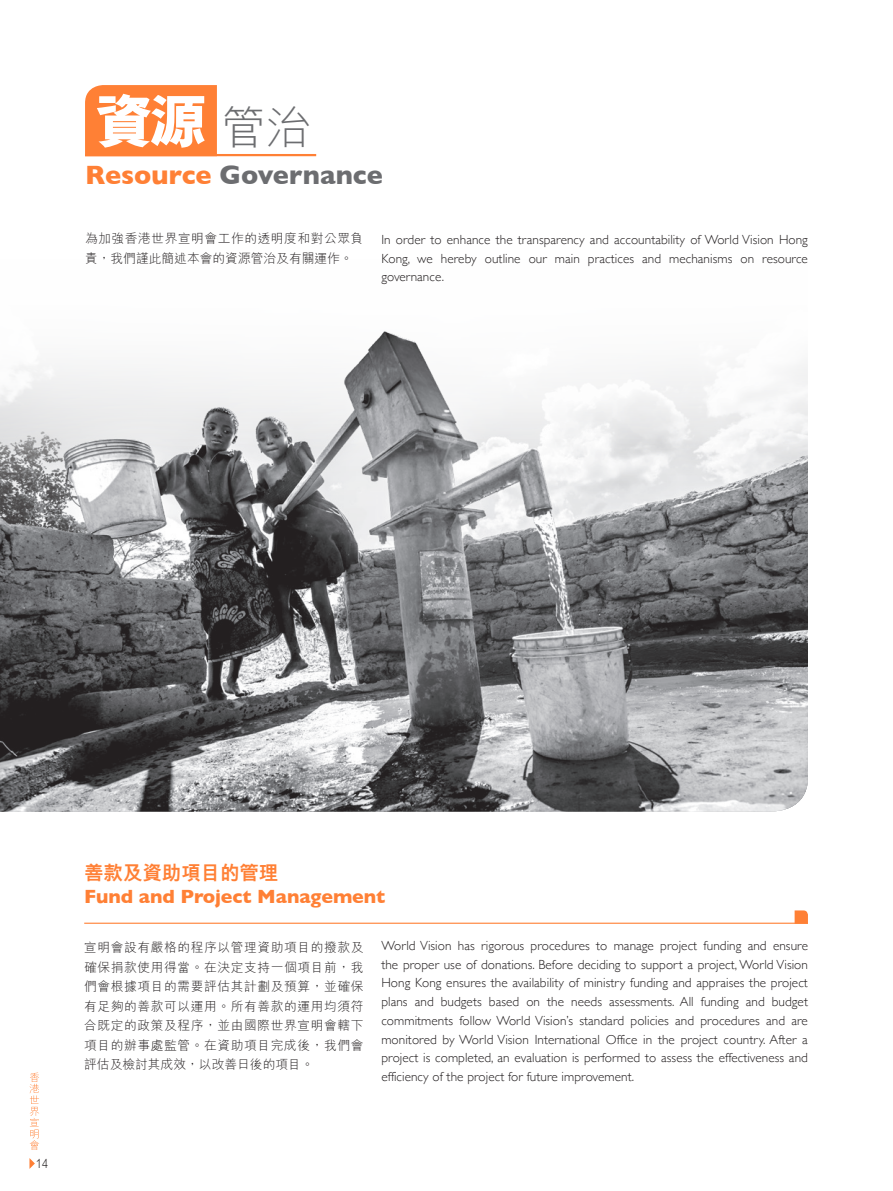
<style>
.page{position:relative;width:893px;height:1191px;background:#fff}
.page>*{position:absolute;margin:0;border:0;box-sizing:border-box;transform-origin:0 0}
.t1{font:800 60px "M Hei HK";color:#fff}
.t2{font:300 45px "M Hei HK";color:#6c6d70}
.t3{font:700 27px "Gill Sans";color:#6c6d70}
.t4{font:700 19.5px "Gill Sans";letter-spacing:-.005em;color:#ff8035}
.t5{font:800 19.5px "M Hei HK";letter-spacing:-.005em;color:#ff8035}
.t6{font:300 13.2px/18.8px "Gill Sans";letter-spacing:.005em;color:#231f20;text-align:justify}
.t7{font:300 12.75px/19.5px "M Hei HK";letter-spacing:.04em;color:#231f20}
.t8{font:300 12.75px "M Hei HK";letter-spacing:.04em;color:#231f20;scale:.85 1}
.s1{color:#ff8035}
</style>
<div class="page">
<img style="left:0;top:487px;width:808px;height:324px">
<svg style="left:0;top:331px;width:808px;height:156px;fill:#f1f1f2"></svg>
<div style="left:85px;top:85px;width:132px;height:71px;background:#ff8035"></div>
<hr style="left:86px;top:154px;width:229px;height:2px;background:#ff8035">
<svg style="left:795px;top:910px;width:13px;height:12px"></svg>
<hr style="left:84px;top:922px;width:724px;height:1px;background:#ff8035">
<svg style="left:29px;top:1158px;width:6px;height:10px"></svg>
<svg style="left:30px;top:1072px;width:9px;height:78px"></svg>
<h1 class="t1" style="left:94px;top:91px;width:115px">資源</h1>
<h2 class="t2" style="left:221px;top:105px;width:91px">管治</h2>
<h3 class="t3" style="left:85px;top:153px;width:299px"><span class="s1">Resource</span> Governance</h3>
<p class="t7" style="left:85px;top:229px;width:280px">為加強香港世界宣明會工作的透明度和對公眾負責，我們謹此簡述本會的資源管治及有關運作。</p>
<p class="t6" style="left:381px;top:229px;width:428px">In order to enhance the transparency and accountability of World Vision Hong Kong, we hereby outline our main practices and mechanisms on resource governance.</p>
<p class="t8" style="left:36px;top:1157px;width:16px">14</p>
<h3 class="t5" style="left:84px;top:863px;width:196px">善款及資助項目的管理</h3>
<h3 class="t4" style="left:84px;top:880px;width:302px">Fund and Project Management</h3>
<p class="t6" style="left:381px;top:935px;width:428px">World Vision has rigorous procedures to manage project funding and ensure the proper use of donations. Before deciding to support a project, World Vision Hong Kong ensures the availability of ministry funding and appraises the project plans and budgets based on the needs assessments. All funding and budget commitments follow World Vision’s standard policies and procedures and are monitored by World Vision International Office in the project country. After a project is completed, an evaluation is performed to assess the effectiveness and efficiency of the project for future improvement.</p>
<p class="t7" style="left:84px;top:937px;width:281px;text-align:justify">宣明會設有嚴格的程序以管理資助項目的撥款及確保捐款使用得當。在決定支持一個項目前，我們會根據項目的需要評估其計劃及預算，並確保有足夠的善款可以運用。所有善款的運用均須符合既定的政策及程序，並由國際世界宣明會轄下項目的辦事處監管。在資助項目完成後，我們會評估及檢討其成效，以改善日後的項目。</p>
</div>
